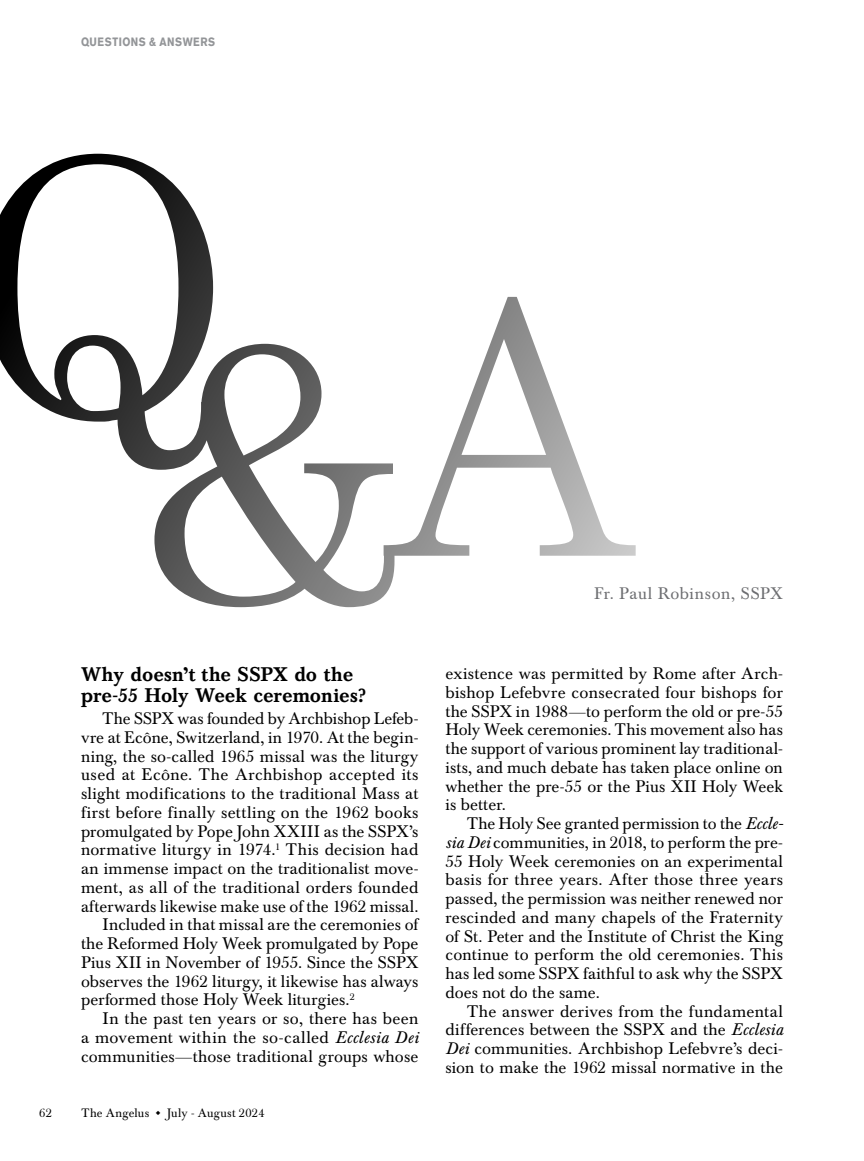
<style>
.page{position:relative;width:864px;height:1161px;background:#fff}
.page>*{position:absolute;margin:0;border:0;box-sizing:border-box;transform-origin:0 0}
.t1{font:500 19.5px/21px "Baskerville BE";color:#000}
.t2{font:16.5px/18.8px "Baskerville BE";letter-spacing:.01em;color:#000;text-align:justify}
.t3{font:16.5px "Baskerville BE";letter-spacing:.035em;color:#6d6e71}
.t4{font:12px "Baskerville BE";letter-spacing:.02em;color:#000}
.t5{font:700 12px "Akzidenz Grotesk BE";letter-spacing:.05em;color:#939598;scale:.85 1}
.s1{font-style:italic}
.s2{font-family:"Times New Roman"}
</style>
<div class="page">
<svg style="left:0;top:154px;width:636px;height:453px"></svg>
<p class="t5" style="left:81px;top:35px;width:159px">QUESTIONS &amp; ANSWERS</p>
<p class="t3" style="left:594px;top:584px;width:190px">Fr. Paul Robinson, SSPX</p>
<p class="t1" style="left:81px;top:665px;width:286px">Why doesn’t the SSPX do the pre-55 Holy Week ceremonies?</p>
<p class="t2" style="left:103px;top:710px;width:317px">The SSPX was founded by Archbishop Lefeb-</p>
<p class="t2" style="left:81px;top:728px;width:339px">vre at Ecône, Switzerland, in 1970. At the begin-</p>
<p class="t2" style="left:81px;top:747px;width:339px">ning, the so-called 1965 missal was the liturgy</p>
<p class="t2" style="left:81px;top:766px;width:339px">used at Ecône. The Archbishop accepted its</p>
<p class="t2" style="left:81px;top:785px;width:339px">slight modifications to the traditional Mass at</p>
<p class="t2" style="left:81px;top:803px;width:339px">first before finally settling on the 1962 books</p>
<p class="t2" style="left:81px;top:822px;width:339px">promulgated by Pope John XXIII as the SSPX’s</p>
<p class="t2" style="left:81px;top:841px;width:339px">normative liturgy in 1974.<sup>1</sup> This decision had</p>
<p class="t2" style="left:81px;top:860px;width:339px">an immense impact on the traditionalist move-</p>
<p class="t2" style="left:81px;top:878px;width:339px">ment, as all of the traditional orders founded</p>
<p class="t2" style="left:81px;top:897px;width:339px">afterwards likewise make use of the 1962 missal.</p>
<p class="t2" style="left:103px;top:916px;width:317px">Included in that missal are the ceremonies of</p>
<p class="t2" style="left:81px;top:935px;width:339px">the Reformed Holy Week promulgated by Pope</p>
<p class="t2" style="left:81px;top:953px;width:339px">Pius XII in November of 1955. Since the SSPX</p>
<p class="t2" style="left:81px;top:972px;width:339px">observes the 1962 liturgy, it likewise has always</p>
<p class="t2" style="left:81px;top:991px;width:276px">performed those Holy Week liturgies.<sup>2</sup></p>
<p class="t2" style="left:103px;top:1010px;width:317px">In the past ten years or so, there has been</p>
<p class="t2" style="left:81px;top:1028px;width:339px">a movement within the so-called <span class="s1">Ecclesia Dei</span></p>
<p class="t2" style="left:81px;top:1047px;width:339px">communities<span class="s2">—</span>those traditional groups whose</p>
<p class="t4" style="left:39px;top:1106px;width:15px">62</p>
<p class="t4" style="left:82px;top:1106px;width:185px">The Angelus ◆ July - August 2024</p>
<p class="t2" style="left:446px;top:664px;width:339px">existence was permitted by Rome after Arch&shy;bishop Lefebvre consecrated four bishops for the SSPX in 1988<span class="s2">—</span>to perform the old or pre-55<br>Holy Week ceremonies. This movement also has the support of various prominent lay traditional&shy;ists, and much debate has taken place online on whether the pre-55 or the Pius XII Holy Week is better.</p>
<p class="t2" style="left:446px;top:814px;width:339px;text-indent:22px">The Holy See granted permission to the <span class="s1">Eccle&shy;sia Dei</span> communities, in 2018, to perform the pre-55 Holy Week ceremonies on an experimental basis for three years. After those three years passed, the permission was neither renewed nor rescinded and many chapels of the Fraternity of St. Peter and the Institute of Christ the King continue to perform the old ceremonies. This has led some SSPX faithful to ask why the SSPX does not do the same.</p>
<p class="t2" style="left:446px;top:1002px;width:339px;text-indent:22px">The answer derives from the fundamental differences between the SSPX and the <span class="s1">Ecclesia Dei</span> communities. Archbishop Lefebvre’s deci&shy;sion to make the 1962 missal normative in the</p>
</div>
